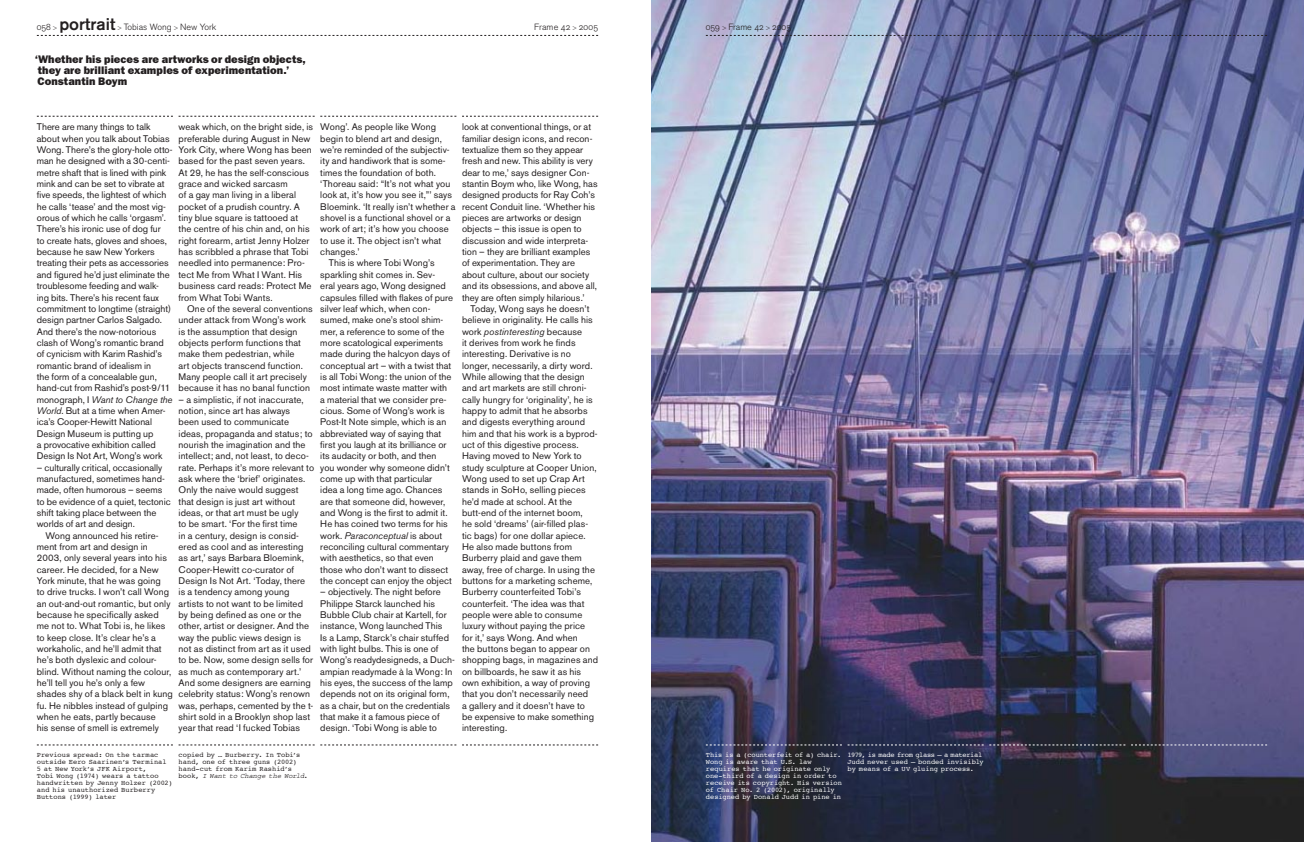
<style>
.page{position:relative;width:1304px;height:842px;background:#fff}
.page>*{position:absolute;margin:0;border:0;box-sizing:border-box;transform-origin:0 0}
.t1{font:500 17px "Akzidenz Grotesk BE";color:#231f20}
._4_streamer{font:800 11px/11px "Franklin Gothic";letter-spacing:.005em;color:#231f20}
._0_body{font:9.5px/11.3px "Akzidenz Grotesk BE";letter-spacing:.01em;color:#231f20}
.t2{font:9px "Akzidenz Grotesk BE Light Os F";color:#231f20}
._5_caption{font:7px/7px "Courier";letter-spacing:.005em;color:#231f20}
._5_caption-2{font:7px/7px "Courier";letter-spacing:-.005em;color:#fff}
.s1{font-size:5.4px}
.s2{font-style:italic}
</style>
<div class="page">
<img style="left:652px;top:0;width:652px;height:842px">
<svg style="left:706px;top:745px;width:136px;height:1px"></svg>
<svg style="left:37px;top:745px;width:136px;height:1px"></svg>
<svg style="left:37px;top:35px;width:561px;height:1px"></svg>
<svg style="left:706px;top:35px;width:561px;height:1px"></svg>
<svg style="left:1131px;top:745px;width:136px;height:1px"></svg>
<svg style="left:848px;top:745px;width:277px;height:1px"></svg>
<svg style="left:179px;top:745px;width:277px;height:1px"></svg>
<svg style="left:462px;top:745px;width:136px;height:1px"></svg>
<svg style="left:37px;top:116px;width:136px;height:1px"></svg>
<svg style="left:179px;top:116px;width:277px;height:1px"></svg>
<svg style="left:462px;top:116px;width:136px;height:1px"></svg>
<p class="t2" style="left:37px;top:22px;width:22px">058 <span class="s1">&gt;</span></p>
<p class="t1" style="left:59px;top:13px;width:57px">portrait</p>
<p class="t2" style="left:118px;top:22px;width:100px"><span class="s1">&gt;</span> Tobias Wong <span class="s1">&gt;</span> New York</p>
<p class="t2" style="left:534px;top:22px;width:66px">Frame 42 <span class="s1">&gt;</span> 2005</p>
<p class="t2" style="left:706px;top:22px;width:87px">059 <span class="s1">&gt;</span> Frame 42 <span class="s1">&gt;</span> 2005</p>
<p class="_4_streamer" style="left:35px;top:53px;width:273px">‘Whether his pieces are artworks or design objects, they are brilliant examples of experimentation.’<br>Constantin Boym</p>
<p class="_0_body" style="left:37px;top:121px;width:137px">There are many things to talk about when you talk about Tobias<br>Wong. There’s the glory-hole otto&shy;man he designed with a 30-centi&shy;metre shaft that is lined with pink mink and can be set to vibrate at five speeds, the lightest of which he calls ‘tease’ and the most vig&shy;orous of which he calls ‘orgasm’.<br>There’s his ironic use of dog fur<br>to create hats, gloves and shoes, because he saw New Yorkers treating their pets as accessories and figured he’d just eliminate the troublesome feeding and walk&shy;ing bits. There’s his recent faux commitment to longtime (straight) design partner Carlos Salgado.<br>And there’s the now-notorious clash of Wong’s romantic brand of cynicism with Karim Rashid’s romantic brand of idealism in<br>the form of a concealable gun, hand-cut from Rashid’s post-9/11 monograph, I <span class="s2">Want to Change the<br>World</span>. But at a time when Amer&shy;ica’s Cooper-Hewitt National<br>Design Museum is putting up<br>a provocative exhibition called<br>Design Is Not Art, Wong’s work</p>
<p class="_0_body" style="left:37px;top:462px;width:135px">– culturally critical, occasionally manufactured, sometimes hand&shy;made, often humorous – seems to be evidence of a quiet, tectonic shift taking place between the worlds of art and design.</p>
<p class="_0_body" style="left:37px;top:530px;width:138px;text-indent:9px">Wong announced his retire&shy;ment from art and design in<br>2003, only several years into his career. He decided, for a New<br>York minute, that he was going<br>to drive trucks. I won’t call Wong an out-and-out romantic, but only because he specifically asked me not to. What Tobi is, he likes to keep close. It’s clear he’s a workaholic, and he’ll admit that he’s both dyslexic and colour&shy;blind. Without naming the colour, he’ll tell you he’s only a few shades shy of a black belt in kung fu. He nibbles instead of gulping when he eats, partly because<br>his sense of smell is extremely</p>
<p class="_0_body" style="left:179px;top:121px;width:136px">weak which, on the bright side, is preferable during August in New<br>York City, where Wong has been based for the past seven years.<br>At 29, he has the self-conscious grace and wicked sarcasm<br>of a gay man living in a liberal pocket of a prudish country. A tiny blue square is tattooed at the centre of his chin and, on his right forearm, artist Jenny Holzer has scribbled a phrase that Tobi needled into permanence: Pro&shy;tect Me from What I Want. His business card reads: Protect Me from What Tobi Wants.</p>
<p class="_0_body" style="left:179px;top:303px;width:136px;text-indent:9px">One of the several conventions under attack from Wong’s work is the assumption that design objects perform functions that make them pedestrian, while<br>art objects transcend function.<br>Many people call it art precisely because it has no banal function</p>
<p class="_0_body" style="left:179px;top:394px;width:137px">– a simplistic, if not inaccurate, notion, since art has always<br>been used to communicate ideas, propaganda and status; to nourish the imagination and the intellect; and, not least, to deco&shy;rate. Perhaps it’s more relevant to ask where the ‘brief’ originates.<br>Only the naive would suggest that design is just art without ideas, or that art must be ugly<br>to be smart. ‘For the first time<br>in a century, design is consid&shy;ered as cool and as interesting as art,’ says Barbara Bloemink,<br>Cooper-Hewitt co-curator of<br>Design Is Not Art. ‘Today, there<br>is a tendency among young artists to not want to be limited by being defined as one or the other, artist or designer. And the way the public views design is not as distinct from art as it used to be. Now, some design sells for as much as contemporary art.’<br>And some designers are earning celebrity status: Wong’s renown was, perhaps, cemented by the t&shy;shirt sold in a Brooklyn shop last year that read ‘I fucked Tobias</p>
<p class="_0_body" style="left:462px;top:121px;width:137px">look at conventional things, or at familiar design icons, and recon&shy;textualize them so they appear fresh and new. This ability is very dear to me,’ says designer Con&shy;stantin Boym who, like Wong, has designed products for Ray Coh’s recent Conduit line. ‘Whether his pieces are artworks or design objects – this issue is open to discussion and wide interpreta&shy;tion – they are brilliant examples of experimentation. They are about culture, about our society and its obsessions, and above all, they are often simply hilarious.’</p>
<p class="_0_body" style="left:462px;top:303px;width:138px;text-indent:9px">Today, Wong says he doesn’t believe in originality. He calls his work <span class="s2">postinteresting</span> because<br>it derives from work he finds interesting. Derivative is no longer, necessarily, a dirty word.<br>While allowing that the design and art markets are still chroni&shy;cally hungry for ‘originality’, he is happy to admit that he absorbs and digests everything around him and that his work is a byprod&shy;uct of this digestive process.<br>Having moved to New York to study sculpture at Cooper Union,<br>Wong used to set up Crap Art stands in SoHo, selling pieces he’d made at school. At the butt-end of the internet boom,<br>he sold ‘dreams’ (air-filled plas&shy;tic bags) for one dollar apiece.<br>He also made buttons from<br>Burberry plaid and gave them away, free of charge. In using the buttons for a marketing scheme,<br>Burberry counterfeited Tobi’s counterfeit. ‘The idea was that people were able to consume luxury without paying the price for it,’ says Wong. And when<br>the buttons began to appear on shopping bags, in magazines and on billboards, he saw it as his own exhibition, a way of proving that you don’t necessarily need<br>a gallery and it doesn’t have to<br>be expensive to make something interesting.</p>
<p class="_0_body" style="left:320px;top:121px;width:137px">Wong’. As people like Wong begin to blend art and design, we’re reminded of the subjectiv&shy;ity and handiwork that is some&shy;times the foundation of both. ‘Thoreau said: “It’s not what you look at, it’s how you see it,”’ says<br>Bloemink. ‘It really isn’t whether a shovel is a functional shovel or a work of art; it’s how you choose to use it. The object isn’t what changes.’</p>
<p class="_0_body" style="left:320px;top:258px;width:134px;text-indent:9px">This is where Tobi Wong’s sparkling shit comes in. Sev-<br>eral years ago, Wong designed capsules filled with flakes of pure silver leaf which, when con&shy;sumed, make one’s stool shim&shy;mer, a reference to some of the more scatological experiments made during the halcyon days of conceptual art – with a twist that is all Tobi Wong: the union of the most intimate waste matter with a material that we consider pre&shy;cious. Some of Wong’s work is<br>Post-It Note simple, which is an abbreviated way of saying that first you laugh at its brilliance or its audacity or both, and then<br>you wonder why someone didn’t come up with that particular<br>idea a long time ago. Chances are that someone did, however, and Wong is the first to admit it.<br>He has coined two terms for his work. <span class="s2">Paraconceptual</span> is about reconciling cultural commentary with aesthetics, so that even those who don’t want to dissect the concept can enjoy the object</p>
<p class="_0_body" style="left:320px;top:586px;width:136px">– objectively. The night before<br>Philippe Starck launched his<br>Bubble Club chair at Kartell, for instance, Wong launched This<br>Is a Lamp, Starck’s chair stuffed with light bulbs. This is one of<br>Wong’s readydesigneds, a Duch&shy;ampian readymade à la Wong: In his eyes, the success of the lamp depends not on its original form, as a chair, but on the credentials that make it a famous piece of design. ‘Tobi Wong is able to</p>
<p class="_5_caption" style="left:37px;top:751px;width:137px">Previous spread: On the tarmac outside Eero Saarinenʼs Terminal<br>5 at New Yorkʼs JFK Airport,<br>Tobi Wong (1974) wears a tattoo handwritten by Jenny Holzer (2002) and his unauthorized Burberry<br>Buttons (1999) later</p>
<p class="_5_caption" style="left:179px;top:751px;width:131px">copied by … Burberry. In Tobiʼs hand, one of three guns (2002) hand-cut from Karim Rashidʼs book, <span class="s2">I Want to Change the World</span>.</p>
<p class="_5_caption-2" style="left:706px;top:751px;width:138px">This is a (counterfeit of a) chair.<br>Wong is aware that U.S. law requires that he originate only one-third of a design in order to receive its copyright. His version of Chair No. 2 (2002), originally designed by Donald Judd in pine in</p>
<p class="_5_caption-2" style="left:848px;top:751px;width:138px">1979, is made from glass – a material<br>Judd never used – bonded invisibly by means of a UV gluing process.</p>
</div>
